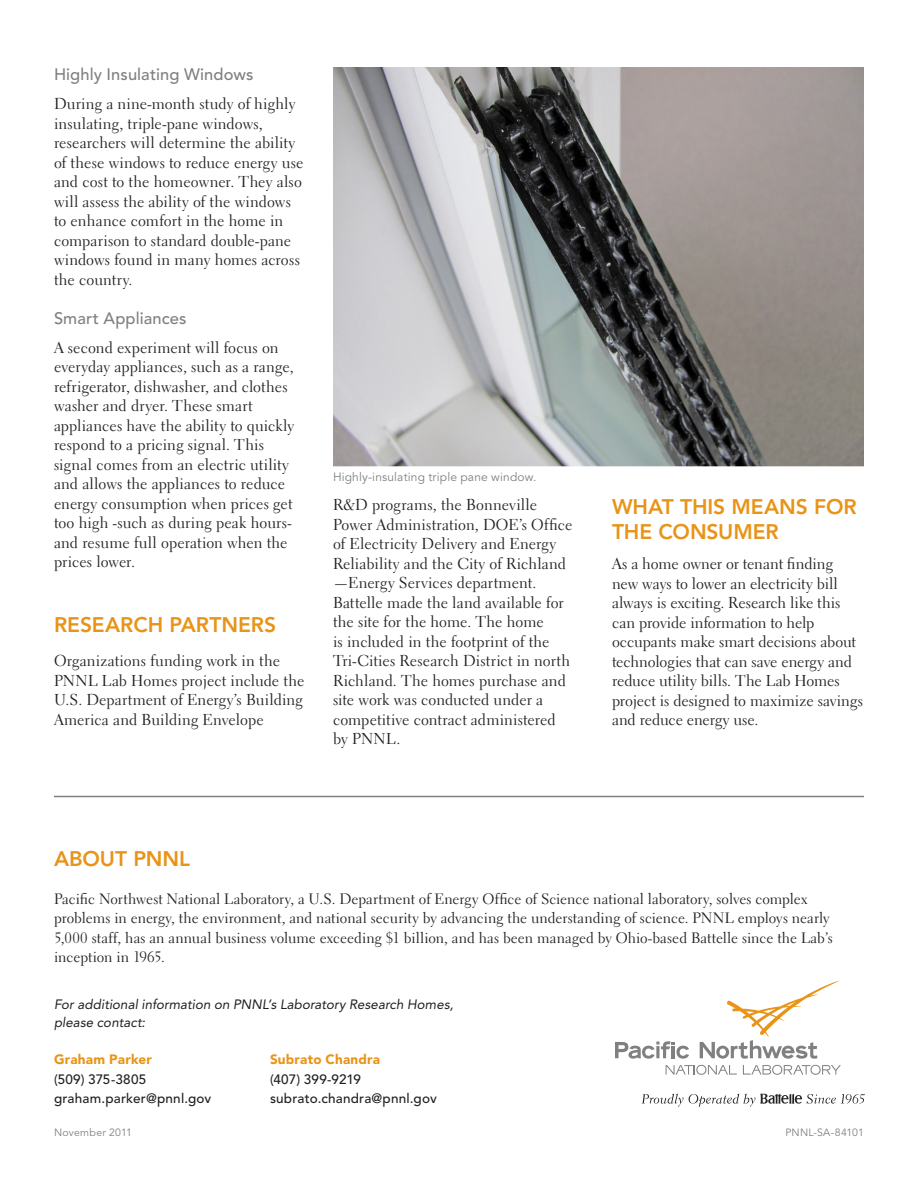
<style>
.page{position:relative;width:918px;height:1188px;background:#fff}
.page>*{position:absolute;margin:0;border:0;box-sizing:border-box;transform-origin:0 0}
.Flier_Section-Head{font:800 21px/25.2px "Avenir LT Std";color:#e89418}
.Flier_Body_Text{font:500 16.5px "Avenir LT Std";letter-spacing:.005em;color:#808083}
.Flier_Body_Text-2{font:15.75px/19.5px "Electra LT Std";letter-spacing:.005em;color:#231f20}
.Flier_Body_Text-3{font:15px/19.5px "Electra LT Std";color:#231f20}
.Flier_Body_Text-4{font:500 13.5px "Avenir LT Std";letter-spacing:.015em;color:#231f20}
.Flier_Body_Text-5{font:italic 13.5px "Avenir LT Std";letter-spacing:.005em;color:#231f20}
.Flier_Body_Text-6{font:900 13.5px "Avenir LT Std";letter-spacing:.015em;color:#e89418}
.Flier_Photo_Caption{font:12px "Avenir LT Std";letter-spacing:.015em;color:#808083}
.Flier_Body_Text-7{font:10.5px "Avenir LT Std";letter-spacing:.025em;color:#808083}
</style>
<div class="page">
<img style="left:333px;top:68px;width:531px;height:399px">
<svg style="left:743px;top:1065px;width:98px;height:10px"></svg>
<svg style="left:666px;top:1065px;width:71px;height:10px"></svg>
<svg style="left:615px;top:1041px;width:74px;height:18px"></svg>
<svg style="left:700px;top:980px;width:139px;height:79px"></svg>
<svg style="left:642px;top:1094px;width:223px;height:13px"></svg>
<hr style="left:54px;top:796px;width:810px;height:1px;background:#808083">
<p class="Flier_Body_Text" style="left:54px;top:65px;width:201px">Highly Insulating Windows</p>
<p class="Flier_Body_Text-2" style="left:54px;top:94px;width:251px">During a nine-month study of highly insulating, triple-pane windows, researchers will determine the ability of these windows to reduce energy use and cost to the homeowner. They also will assess the ability of the windows to enhance comfort in the home in comparison to standard double-pane windows found in many homes across the country.</p>
<p class="Flier_Body_Text" style="left:54px;top:308px;width:134px">Smart Appliances</p>
<p class="Flier_Body_Text-2" style="left:54px;top:338px;width:242px">A second experiment will focus on everyday appliances, such as a range, refrigerator, dishwasher, and clothes washer and dryer. These smart appliances have the ability to quickly respond to a pricing signal. This signal comes from an electric utility and allows the appliances to reduce energy consumption when prices get too high -such as during peak hours&shy;and resume full operation when the prices lower.</p>
<p class="Flier_Section-Head" style="left:54px;top:612px;width:224px">RESEARCH PARTNERS</p>
<p class="Flier_Body_Text-2" style="left:54px;top:651px;width:252px">Organizations funding work in the PNNL Lab Homes project include the U.S. Department of Energy’s Building America and Building Envelope</p>
<p class="Flier_Photo_Caption" style="left:333px;top:470px;width:205px">Highly-insulating triple pane window.</p>
<p class="Flier_Body_Text-2" style="left:333px;top:495px;width:241px">R&amp;D programs, the Bonneville Power Administration, DOE’s Office of Electricity Delivery and Energy Reliability and the City of Richland</p>
<p class="Flier_Body_Text-2" style="left:333px;top:573px;width:239px">—Energy Services department.<br>Battelle made the land available for the site for the home. The home<br>is included in the footprint of the<br>Tri-Cities Research District in north<br>Richland. The homes purchase and site work was conducted under a competitive contract administered by PNNL.</p>
<p class="Flier_Section-Head" style="left:612px;top:494px;width:246px">WHAT THIS MEANS FOR<br>THE CONSUMER</p>
<p class="Flier_Body_Text-2" style="left:612px;top:554px;width:252px">As a home owner or tenant finding new ways to lower an electricity bill always is exciting. Research like this can provide information to help occupants make smart decisions about technologies that can save energy and reduce utility bills. The Lab Homes project is designed to maximize savings and reduce energy use.</p>
<p class="Flier_Section-Head" style="left:54px;top:847px;width:138px">ABOUT PNNL</p>
<p class="Flier_Body_Text-3" style="left:54px;top:889px;width:780px">Pacific Northwest National Laboratory, a U.S. Department of Energy Office of Science national laboratory, solves complex problems in energy, the environment, and national security by advancing the understanding of science. PNNL employs nearly 5,000 staff, has an annual business volume exceeding $1 billion, and has been managed by Ohio-based Battelle since the Lab’s inception in 1965.</p>
<p class="Flier_Body_Text-5" style="left:54px;top:996px;width:401px">For additional information on PNNL’s Laboratory Research Homes,</p>
<p class="Flier_Body_Text-5" style="left:54px;top:1014px;width:93px">please contact:</p>
<p class="Flier_Body_Text-6" style="left:54px;top:1052px;width:99px">Graham Parker</p>
<p class="Flier_Body_Text-6" style="left:270px;top:1052px;width:112px">Subrato Chandra</p>
<p class="Flier_Body_Text-4" style="left:54px;top:1071px;width:94px">(509) 375-3805</p>
<p class="Flier_Body_Text-4" style="left:270px;top:1071px;width:92px">(407) 399-9219</p>
<p class="Flier_Body_Text-4" style="left:54px;top:1091px;width:159px">graham.parker@pnnl.gov</p>
<p class="Flier_Body_Text-4" style="left:270px;top:1091px;width:168px">subrato.chandra@pnnl.gov</p>
<p class="Flier_Body_Text-7" style="left:785px;top:1126px;width:80px">PNNL-SA-84101</p>
<p class="Flier_Body_Text-7" style="left:54px;top:1126px;width:80px">November 2011</p>
</div>
